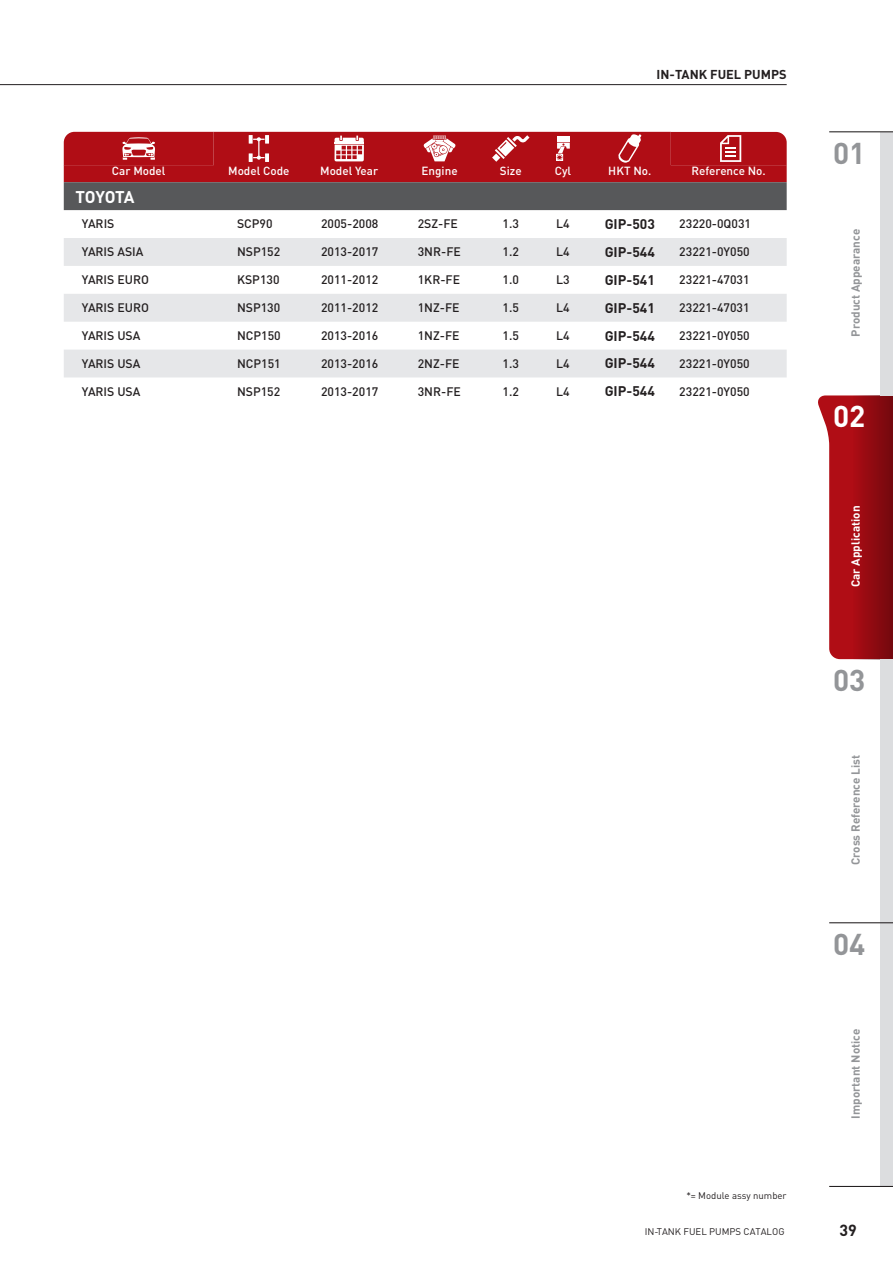
<style>
.page{position:relative;width:893px;height:1263px;background:#fff}
.page>*{position:absolute;margin:0;border:0;box-sizing:border-box;transform-origin:0 0}
.t1{font:700 29.7px "DIN Pro";color:#939598}
.t2{font:700 29.7px "DIN Pro";color:#fff}
.t3{font:700 16.8px "DIN Pro";letter-spacing:-.02em;color:#fff}
.t4{font:700 15.9px "DIN Pro";color:#231f20}
.t5{font:700 13.8px "DIN Pro";color:#231f20}
.t6{font:700 12.75px "DIN Pro";color:#231f20}
.t7{font:500 12.15px "DIN Pro";color:#231f20}
.t8{font:500 11.7px "DIN Pro";color:#fff}
.t9{font:700 11.7px "DIN Pro";color:#939598}
.t10{font:700 11.7px "DIN Pro";color:#fff}
.t11{font:9.6px "DIN Pro";color:#231f20}
</style>
<div class="page">
<svg style="left:64px;top:238px;width:723px;height:139px;fill:#e6e7e9"></svg>
<svg style="left:64px;top:132px;width:723px;height:78px;background:#933237"></svg>
<svg style="left:818px;top:395px;width:11px;height:46px"></svg>
<div style="left:829px;top:395px;width:64px;height:264px;background:linear-gradient(to right,#bf0f17,#7a080e)"></div>
<div style="left:880px;top:659px;width:13px;height:527px;background:#dcdddf"></div>
<div style="left:880px;top:132px;width:13px;height:263px;background:#dcdddf"></div>
<hr style="left:829px;top:131px;width:64px;height:1px;background:#231f20">
<hr style="left:829px;top:922px;width:64px;height:1px;background:#231f20">
<hr style="left:829px;top:1186px;width:64px;height:1px;background:#231f20">
<hr style="left:0;top:84px;width:787px;height:1px;background:#231f20">
<p class="t6" style="left:657px;top:65px;width:132px">IN-TANK FUEL PUMPS</p>
<p class="t8" style="left:112px;top:163px;width:55px">Car Model</p>
<p class="t8" style="left:228px;top:163px;width:63px">Model Code</p>
<p class="t8" style="left:320px;top:163px;width:60px">Model Year</p>
<p class="t8" style="left:421px;top:163px;width:38px">Engine</p>
<p class="t8" style="left:500px;top:163px;width:23px">Size</p>
<p class="t8" style="left:555px;top:163px;width:18px">Cyl</p>
<p class="t8" style="left:608px;top:163px;width:45px">HKT No.</p>
<p class="t8" style="left:692px;top:163px;width:76px">Reference No.</p>
<h2 class="t3" style="left:75px;top:185px;width:61px">TOYOTA</h2>
<p class="t7" style="left:82px;top:216px;width:34px">YARIS</p>
<p class="t7" style="left:237px;top:216px;width:37px">SCP90</p>
<p class="t7" style="left:321px;top:216px;width:59px">2005-2008</p>
<p class="t7" style="left:418px;top:216px;width:42px">2SZ-FE</p>
<p class="t7" style="left:503px;top:216px;width:18px">1.3</p>
<p class="t7" style="left:556px;top:216px;width:15px">L4</p>
<p class="t5" style="left:605px;top:215px;width:52px">GIP-503</p>
<p class="t7" style="left:679px;top:216px;width:73px">23220-0Q031</p>
<p class="t7" style="left:82px;top:244px;width:63px">YARIS ASIA</p>
<p class="t7" style="left:237px;top:244px;width:45px">NSP152</p>
<p class="t7" style="left:321px;top:244px;width:59px">2013-2017</p>
<p class="t7" style="left:418px;top:244px;width:45px">3NR-FE</p>
<p class="t7" style="left:503px;top:244px;width:18px">1.2</p>
<p class="t7" style="left:556px;top:244px;width:15px">L4</p>
<p class="t5" style="left:605px;top:242px;width:52px">GIP-544</p>
<p class="t7" style="left:679px;top:244px;width:72px">23221-0Y050</p>
<p class="t7" style="left:82px;top:272px;width:69px">YARIS EURO</p>
<p class="t7" style="left:237px;top:272px;width:44px">KSP130</p>
<p class="t7" style="left:321px;top:272px;width:59px">2011-2012</p>
<p class="t7" style="left:418px;top:272px;width:44px">1KR-FE</p>
<p class="t7" style="left:503px;top:272px;width:18px">1.0</p>
<p class="t7" style="left:556px;top:272px;width:15px">L3</p>
<p class="t5" style="left:605px;top:270px;width:52px">GIP-541</p>
<p class="t7" style="left:679px;top:272px;width:72px">23221-47031</p>
<p class="t7" style="left:82px;top:299px;width:69px">YARIS EURO</p>
<p class="t7" style="left:237px;top:299px;width:45px">NSP130</p>
<p class="t7" style="left:321px;top:299px;width:59px">2011-2012</p>
<p class="t7" style="left:418px;top:299px;width:43px">1NZ-FE</p>
<p class="t7" style="left:503px;top:299px;width:18px">1.5</p>
<p class="t7" style="left:556px;top:299px;width:15px">L4</p>
<p class="t5" style="left:605px;top:298px;width:52px">GIP-541</p>
<p class="t7" style="left:679px;top:299px;width:72px">23221-47031</p>
<p class="t7" style="left:82px;top:327px;width:60px">YARIS USA</p>
<p class="t7" style="left:237px;top:327px;width:45px">NCP150</p>
<p class="t7" style="left:321px;top:327px;width:59px">2013-2016</p>
<p class="t7" style="left:418px;top:327px;width:43px">1NZ-FE</p>
<p class="t7" style="left:503px;top:327px;width:18px">1.5</p>
<p class="t7" style="left:556px;top:327px;width:15px">L4</p>
<p class="t5" style="left:605px;top:326px;width:52px">GIP-544</p>
<p class="t7" style="left:679px;top:327px;width:72px">23221-0Y050</p>
<p class="t7" style="left:82px;top:355px;width:60px">YARIS USA</p>
<p class="t7" style="left:237px;top:355px;width:45px">NCP151</p>
<p class="t7" style="left:321px;top:355px;width:59px">2013-2016</p>
<p class="t7" style="left:418px;top:355px;width:43px">2NZ-FE</p>
<p class="t7" style="left:503px;top:355px;width:18px">1.3</p>
<p class="t7" style="left:556px;top:355px;width:15px">L4</p>
<p class="t5" style="left:605px;top:354px;width:52px">GIP-544</p>
<p class="t7" style="left:679px;top:355px;width:72px">23221-0Y050</p>
<p class="t7" style="left:82px;top:383px;width:60px">YARIS USA</p>
<p class="t7" style="left:237px;top:383px;width:45px">NSP152</p>
<p class="t7" style="left:321px;top:383px;width:59px">2013-2017</p>
<p class="t7" style="left:418px;top:383px;width:45px">3NR-FE</p>
<p class="t7" style="left:503px;top:383px;width:18px">1.2</p>
<p class="t7" style="left:556px;top:383px;width:15px">L4</p>
<p class="t5" style="left:605px;top:382px;width:52px">GIP-544</p>
<p class="t7" style="left:679px;top:383px;width:72px">23221-0Y050</p>
<h1 class="t1" style="left:833px;top:133px;width:34px">01</h1>
<p class="t9" style="left:847px;top:337px;width:109px;rotate:-90deg">Product Appearance</p>
<h1 class="t2" style="left:833px;top:396px;width:34px">02</h1>
<p class="t10" style="left:847px;top:587px;width:83px;rotate:-90deg">Car Application</p>
<h1 class="t1" style="left:833px;top:660px;width:34px">03</h1>
<p class="t9" style="left:847px;top:865px;width:111px;rotate:-90deg">Cross Reference List</p>
<h1 class="t1" style="left:833px;top:924px;width:34px">04</h1>
<p class="t9" style="left:847px;top:1118px;width:91px;rotate:-90deg">Important Notice</p>
<p class="t11" style="left:686px;top:1189px;width:102px">*= Module assy number</p>
<p class="t11" style="left:645px;top:1225px;width:141px">IN-TANK FUEL PUMPS CATALOG</p>
<h3 class="t4" style="left:839px;top:1219px;width:19px">39</h3>
</div>
